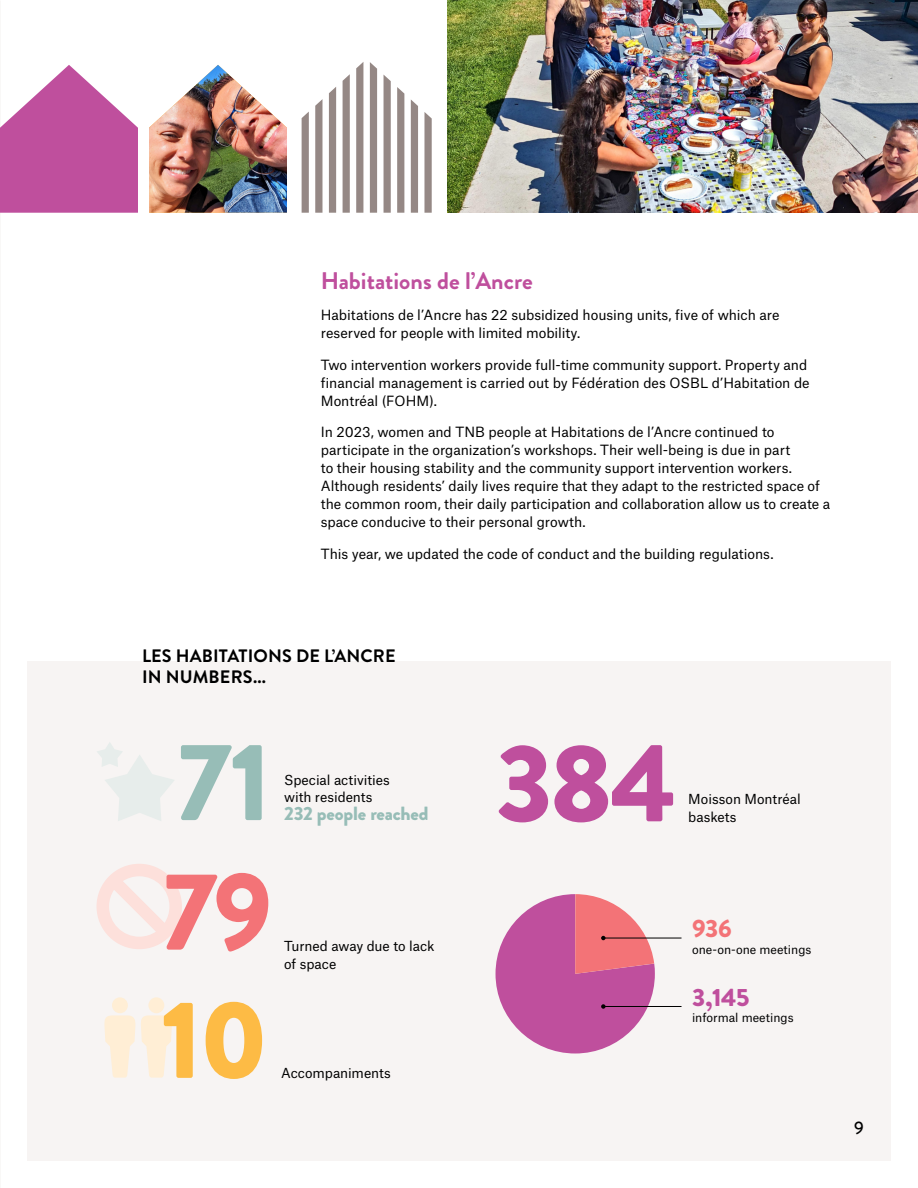
<style>
.page{position:relative;width:918px;height:1188px;background:#fff}
.page>*{position:absolute;margin:0;border:0;box-sizing:border-box;transform-origin:0 0}
.t1{font:900 110.25px "Brandon Grotesque";color:#bf4f9d}
.t2{font:900 110.25px "Brandon Grotesque";color:#97bdb7}
.t3{font:900 110.25px "Brandon Grotesque";color:#f37377}
.t4{font:900 110.25px "Brandon Grotesque";color:#fdbb45}
.t5{font:900 25.05px "Brandon Grotesque";color:#bf4f9d}
.t6{font:900 25.05px "Brandon Grotesque";color:#f37377}
.t7{font:700 24px "Brandon Grotesque";color:#bf4f9d}
.t8{font:900 19.05px "Brandon Grotesque";letter-spacing:-.01em;color:#97bdb7}
.t9{font:700 18px/21px "Brandon Grotesque";letter-spacing:.01em;color:#000}
.t10{font:500 18px "Brandon Grotesque";color:#000}
.t11{font:13.5px/18px "Atlas Grotesk";letter-spacing:-.005em;color:#000}
.t12{font:13.2px/17.7px "Atlas Grotesk";letter-spacing:-.005em;color:#000}
.t13{font:11.7px "Atlas Grotesk";color:#000}
</style>
<div class="page">
<div style="left:27px;top:661px;width:864px;height:500px;background:#f7f4f3"></div>
<div style="left:148px;top:997px;width:16px;height:16px;background:#ffeed5;border-radius:50%"></div>
<div style="left:112px;top:997px;width:16px;height:16px;background:#ffeed5;border-radius:50%"></div>
<svg style="left:104px;top:1015px;width:68px;height:63px"></svg>
<svg style="left:97px;top:864px;width:85px;height:85px"></svg>
<svg style="left:97px;top:742px;width:77px;height:79px"></svg>
<hr style="left:603px;top:938px;width:79px;height:1px;background:#000">
<hr style="left:603px;top:1006px;width:79px;height:1px;background:#000">
<svg style="left:496px;top:894px;width:159px;height:160px"></svg>
<svg style="left:302px;top:112px;width:7px;height:101px"></svg>
<svg style="left:315px;top:99px;width:7px;height:114px"></svg>
<svg style="left:329px;top:87px;width:7px;height:126px"></svg>
<svg style="left:343px;top:74px;width:7px;height:139px"></svg>
<svg style="left:356px;top:62px;width:7px;height:151px"></svg>
<svg style="left:370px;top:62px;width:7px;height:151px"></svg>
<svg style="left:384px;top:75px;width:7px;height:138px"></svg>
<svg style="left:397px;top:87px;width:7px;height:126px"></svg>
<svg style="left:411px;top:99px;width:7px;height:114px"></svg>
<svg style="left:424px;top:112px;width:8px;height:101px"></svg>
<svg style="left:0;top:65px;width:138px;height:148px"></svg>
<img style="left:149px;top:65px;width:138px;height:148px">
<img style="left:447px;top:0;width:471px;height:213px">
<h3 class="t7" style="left:321px;top:264px;width:213px">Habitations de l’Ancre</h3>
<p class="t11" style="left:321px;top:305px;width:460px">Habitations de l’Ancre has 22 subsidized housing units, five of which are reserved for people with limited mobility.</p>
<p class="t11" style="left:321px;top:354px;width:490px">Two intervention workers provide full-time community support. Property and financial management is carried out by Fédération des OSBL d’Habitation de<br>Montréal (FOHM).</p>
<p class="t11" style="left:321px;top:422px;width:511px">In 2023, women and TNB people at Habitations de l’Ancre continued to participate in the organization’s workshops. Their well-being is due in part<br>to their housing stability and the community support intervention workers.<br>Although residents’ daily lives require that they adapt to the restricted space of the common room, their daily participation and collaboration allow us to create a space conducive to their personal growth.</p>
<p class="t11" style="left:321px;top:543px;width:453px">This year, we updated the code of conduct and the building regulations.</p>
<h3 class="t9" style="left:142px;top:645px;width:255px">LES HABITATIONS DE L’ANCRE<br>IN NUMBERS...</h3>
<h1 class="t2" style="left:177px;top:704px;width:96px">71</h1>
<h1 class="t1" style="left:496px;top:705px;width:182px">384</h1>
<p class="t12" style="left:284px;top:769px;width:107px">Special activities with residents</p>
<h3 class="t8" style="left:284px;top:800px;width:146px">232 people reached</h3>
<p class="t12" style="left:688px;top:789px;width:114px">Moisson Montréal baskets</p>
<h1 class="t3" style="left:163px;top:834px;width:111px">79</h1>
<h1 class="t4" style="left:161px;top:962px;width:109px">10</h1>
<p class="t12" style="left:284px;top:936px;width:152px">Turned away due to lack of space</p>
<p class="t12" style="left:281px;top:1063px;width:111px">Accompaniments</p>
<h2 class="t6" style="left:692px;top:911px;width:41px">936</h2>
<p class="t13" style="left:692px;top:940px;width:121px">one-on-one meetings</p>
<h2 class="t5" style="left:692px;top:979px;width:59px">3,145</h2>
<p class="t13" style="left:692px;top:1008px;width:103px">informal meetings</p>
<h3 class="t10" style="left:854px;top:1115px;width:11px">9</h3>
</div>
